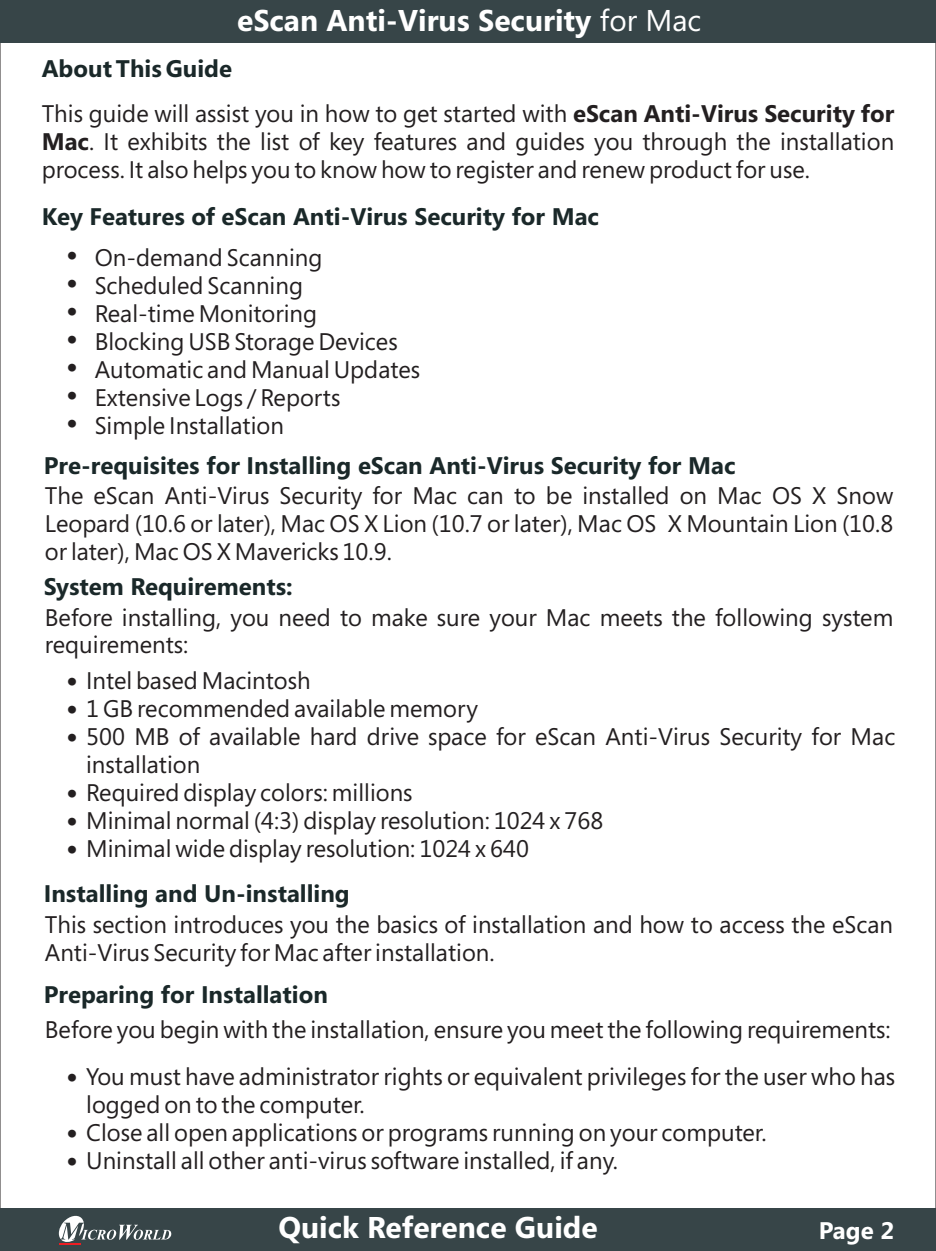
<style>
.page{position:relative;width:936px;height:1251px;background:#fff}
.page>*{position:absolute;margin:0;border:0;box-sizing:border-box;transform-origin:0 0}
.t1{font:700 30px "Segoe";color:#fff}
.t2{font:24px/27.9px "Segoe";color:#231f20}
.t3{font:700 24px "Segoe";color:#1a2829}
.t4{font:700 24px "Segoe";color:#fff}
.s1{font-weight:400}
.s2{font-weight:700;color:#1a2829}
.s3{font-weight:700}
</style>
<div class="page">
<div style="left:0;top:1208px;width:935px;height:42px;background:#374548"></div>
<svg style="left:58px;top:1215px;width:113px;height:27px"></svg>
<hr style="left:59px;top:1242px;width:22px;height:2px;background:#ee1d23">
<div style="left:0;top:0;width:935px;height:43px;background:#374548"></div>
<p class="t1" style="left:237px;top:8px;width:465px">eScan Anti-Virus Security <span class="s1">for Mac</span></p>
<p class="t2" style="left:42px;top:47px;width:854px;line-height:45.6px"><span class="s2">About This Guide<br></span>This guide will assist you in how to get started with <span class="s3">eScan Anti-Virus Security for</span></p>
<p class="t2" style="left:42px;top:130px;width:854px"><span class="s3">Mac</span>. It exhibits the list of key features and guides you through the installation process. It also helps you to know how to register and renew product for use.</p>
<p class="t3" style="left:42px;top:207px;width:559px">Key Features of eScan Anti-Virus Security for Mac</p>
<p class="t2" style="left:95px;top:246px;width:327px">On-demand Scanning<br>Scheduled Scanning<br>Real-time Monitoring<br>Blocking USB Storage Devices<br>Automatic and Manual Updates<br>Extensive Logs / Reports<br>Simple Installation</p>
<p class="t3" style="left:44px;top:455px;width:693px">Pre-requisites for Installing eScan Anti-Virus Security for Mac</p>
<p class="t2" style="left:45px;top:483px;width:849px;text-align:justify">The eScan Anti-Virus Security for Mac can to be installed on Mac OS X Snow Leopard (10.6 or later), Mac OS X Lion (10.7 or later), Mac OS X Mountain Lion (10.8 or later), Mac OS X Mavericks 10.9.</p>
<p class="t3" style="left:44px;top:577px;width:250px">System Requirements:</p>
<p class="t2" style="left:45px;top:605px;width:849px">Before installing, you need to make sure your Mac meets the following system requirements:</p>
<p class="t2" style="left:86px;top:668px;width:810px">Intel based Macintosh<br>1 GB recommended available memory<br>500 MB of available hard drive space for eScan Anti-Virus Security for Mac installation<br>Required display colors: millions<br>Minimal normal (4:3) display resolution: 1024 x 768<br>Minimal wide display resolution: 1024 x 640</p>
<p class="t3" style="left:44px;top:883px;width:307px">Installing and Un-installing</p>
<p class="t2" style="left:45px;top:912px;width:849px">This section introduces you the basics of installation and how to access the eScan<br>Anti-Virus Security for Mac after installation.</p>
<p class="t3" style="left:44px;top:984px;width:285px">Preparing for Installation</p>
<p class="t2" style="left:45px;top:1008px;width:851px;line-height:46.5px;text-align:right">Before you begin with the installation, ensure you meet the following requirements:<br>You must have administrator rights or equivalent privileges for the user who has</p>
<p class="t2" style="left:86px;top:1092px;width:681px">logged on to the computer.<br>Close all open applications or programs running on your computer.<br>Uninstall all other anti-virus software installed, if any.</p>
<p class="t1" style="left:278px;top:1215px;width:321px">Quick Reference Guide</p>
<p class="t4" style="left:818px;top:1219px;width:77px">Page 2</p>
</div>
